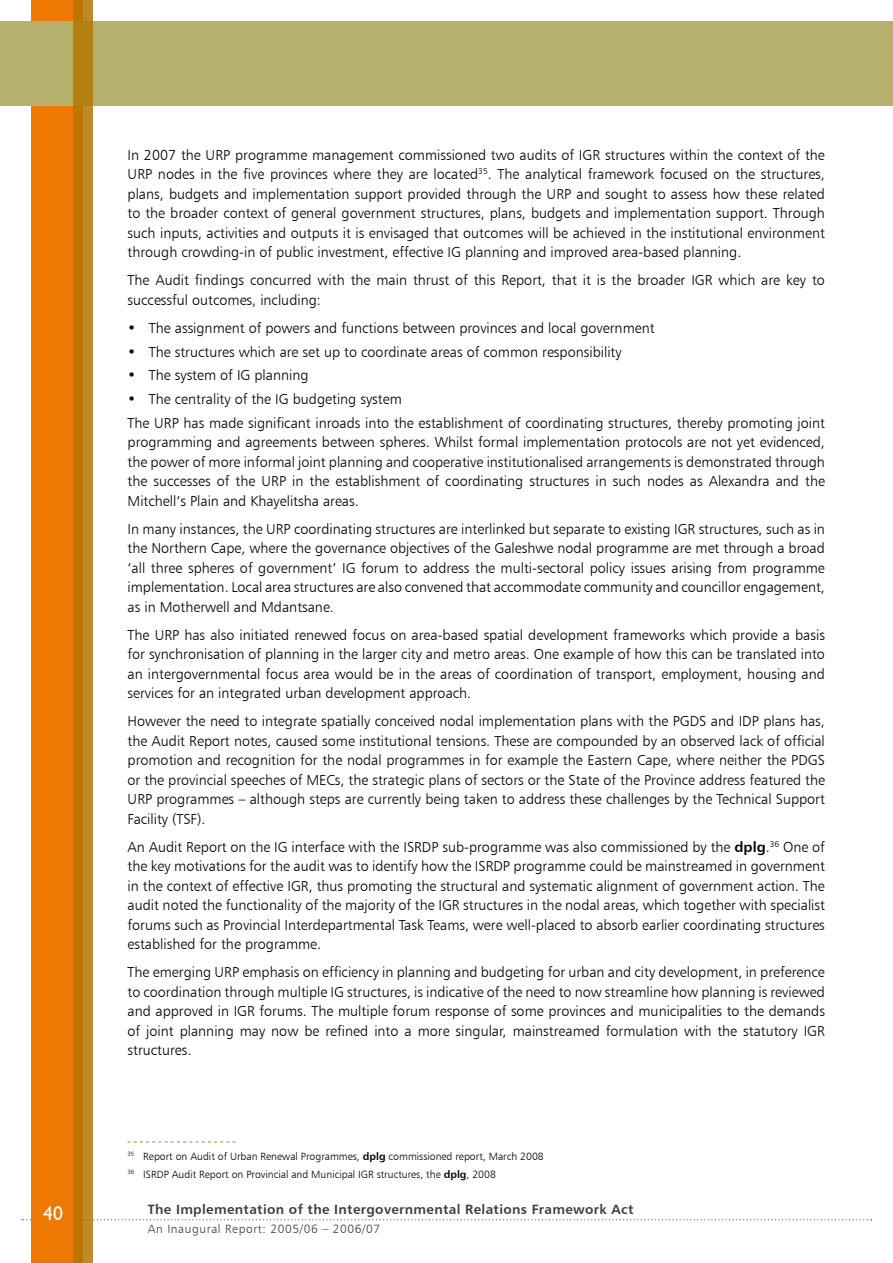
<style>
.page{position:relative;width:893px;height:1263px;background:#fff}
.page>*{position:absolute;margin:0;border:0;box-sizing:border-box;transform-origin:0 0}
.t1{font:19.65px "Humanist 521 BT";color:#fff}
.t2{font:14.4px/19.5px "Humanist 777 BT Light B";color:#000;text-align:justify}
.t3{font:13.5px "Humanist 777 BT Bold B";letter-spacing:.025em;color:#3e3e40}
.t4{font:12px "Humanist 777 BT Light B";letter-spacing:.05em;color:#3e3e40}
.t5{font:10.5px/18px "Humanist 777 BT Light B";color:#000}
.s1{font-family:"Humanist 777 BT Bold B"}
</style>
<div class="page">
<svg style="left:22px;top:1219px;width:850px;height:1px"></svg>
<div style="left:31px;top:0;width:51px;height:1263px;background:#ed7802"></div>
<div style="left:0;top:21px;width:893px;height:84px;background:#b5b16c"></div>
<svg style="left:73px;top:0;width:19px;height:1263px"></svg>
<hr style="left:892px;top:1199px;width:1px;height:42px;background:#b5b16c">
<svg style="left:128px;top:1141px;width:108px;height:1px"></svg>
<h1 class="t1" style="left:43px;top:1202px;width:21px">40</h1>
<p class="t2" style="left:128px;top:145px;width:699px">In 2007 the URP programme management commissioned two audits of IGR structures within the context of the URP nodes in the five provinces where they are located<sup>35</sup>. The analytical framework focused on the structures, plans, budgets and implementation support provided through the URP and sought to assess how these related to the broader context of general government structures, plans, budgets and implementation support. Through such inputs, activities and outputs it is envisaged that outcomes will be achieved in the institutional environment through crowding-in of public investment, effective IG planning and improved area-based planning.</p>
<p class="t2" style="left:128px;top:270px;width:699px">The Audit findings concurred with the main thrust of this Report, that it is the broader IGR which are key to successful outcomes, including:</p>
<p class="t2" style="left:128px;top:318px;width:529px">• The assignment of powers and functions between provinces and local government</p>
<p class="t2" style="left:128px;top:342px;width:496px">• The structures which are set up to coordinate areas of common responsibility</p>
<p class="t2" style="left:128px;top:365px;width:182px">• The system of IG planning</p>
<p class="t2" style="left:128px;top:387px;width:699px;line-height:23.7px">• The centrality of the IG budgeting system<br>The URP has made significant inroads into the establishment of coordinating structures, thereby promoting joint</p>
<p class="t2" style="left:128px;top:432px;width:699px">programming and agreements between spheres. Whilst formal implementation protocols are not yet evidenced, the power of more informal joint planning and cooperative institutionalised arrangements is demonstrated through the successes of the URP in the establishment of coordinating structures in such nodes as Alexandra and the Mitchell’s Plain and Khayelitsha areas.</p>
<p class="t2" style="left:128px;top:519px;width:699px">In many instances, the URP coordinating structures are interlinked but separate to existing IGR structures, such as in the Northern Cape, where the governance objectives of the Galeshwe nodal programme are met through a broad ‘all three spheres of government’ IG forum to address the multi-sectoral policy issues arising from programme implementation. Local area structures are also convened that accommodate community and councillor engagement, as in Motherwell and Mdantsane.</p>
<p class="t2" style="left:128px;top:625px;width:699px">The URP has also initiated renewed focus on area-based spatial development frameworks which provide a basis for synchronisation of planning in the larger city and metro areas. One example of how this can be translated into an intergovernmental focus area would be in the areas of coordination of transport, employment, housing and services for an integrated urban development approach.</p>
<p class="t2" style="left:128px;top:711px;width:699px">However the need to integrate spatially conceived nodal implementation plans with the PGDS and IDP plans has, the Audit Report notes, caused some institutional tensions. These are compounded by an observed lack of official promotion and recognition for the nodal programmes in for example the Eastern Cape, where neither the PDGS or the provincial speeches of MECs, the strategic plans of sectors or the State of the Province address featured the URP programmes – although steps are currently being taken to address these challenges by the Technical Support Facility (TSF).</p>
<p class="t2" style="left:128px;top:837px;width:699px">An Audit Report on the IG interface with the ISRDP sub-programme was also commissioned by the <span class="s1">dplg</span>.<sup>36</sup> One of the key motivations for the audit was to identify how the ISRDP programme could be mainstreamed in government in the context of effective IGR, thus promoting the structural and systematic alignment of government action. The audit noted the functionality of the majority of the IGR structures in the nodal areas, which together with specialist forums such as Provincial Interdepartmental Task Teams, were well-placed to absorb earlier coordinating structures established for the programme.</p>
<p class="t2" style="left:128px;top:962px;width:699px">The emerging URP emphasis on efficiency in planning and budgeting for urban and city development, in preference to coordination through multiple IG structures, is indicative of the need to now streamline how planning is reviewed and approved in IGR forums. The multiple forum response of some provinces and municipalities to the demands of joint planning may now be refined into a more singular, mainstreamed formulation with the statutory IGR structures.</p>
<p class="t5" style="left:128px;top:1147px;width:418px"><sup>35</sup> Report on Audit of Urban Renewal Programmes, <span class="s1">dplg</span> commissioned report, March 2008<br><sup>36</sup> ISRDP Audit Report on Provincial and Municipal IGR structures, the <span class="s1">dplg</span>, 2008</p>
<p class="t3" style="left:148px;top:1200px;width:487px">The Implementation of the Intergovernmental Relations Framework Act</p>
<p class="t4" style="left:148px;top:1221px;width:234px">An Inaugural Report: 2005/06 – 2006/07</p>
</div>
